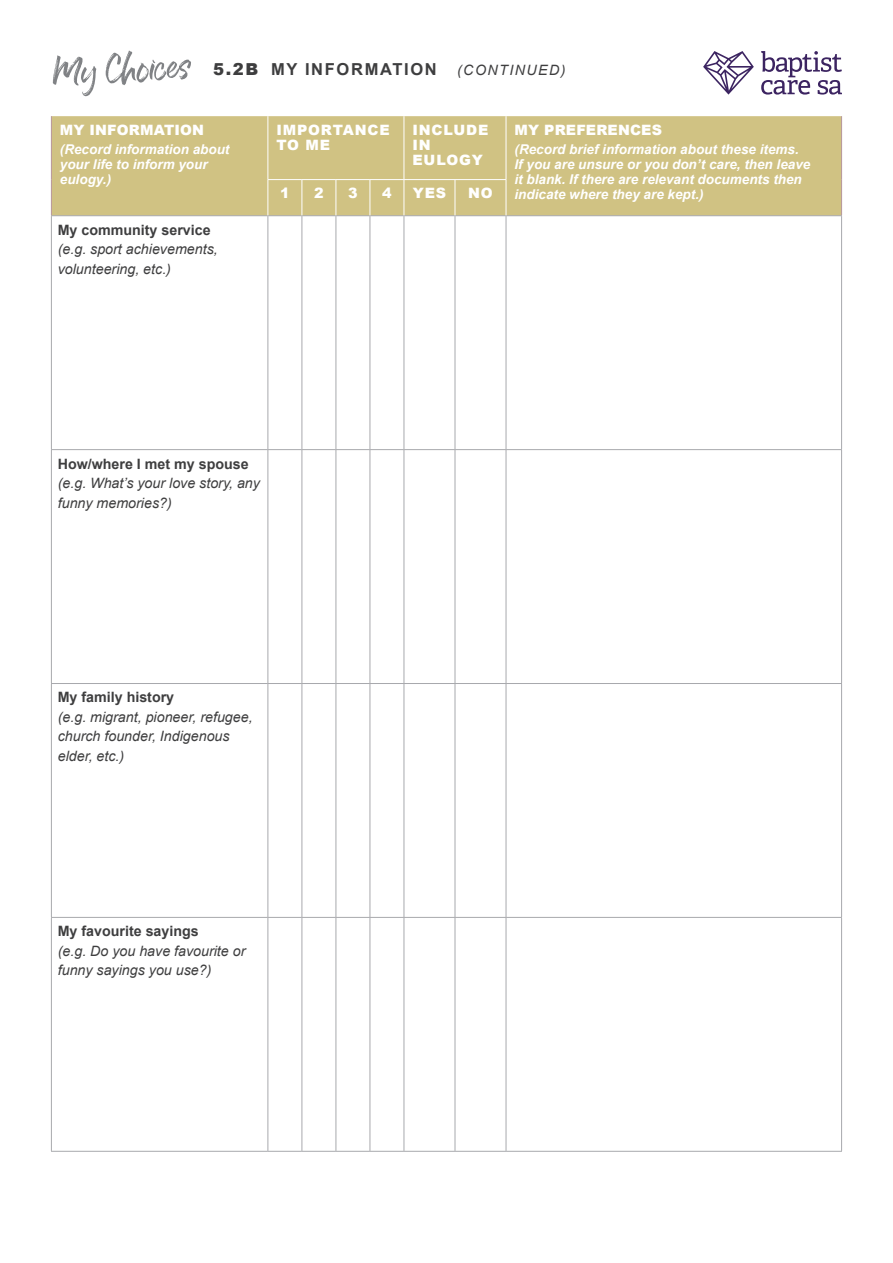
<style>
.page{position:relative;width:893px;height:1263px;background:#fff}
.page>*{position:absolute;margin:0;border:0;box-sizing:border-box;transform-origin:0 0}
.t1{font:700 16.5px "Arial";letter-spacing:.1em;color:#3e3e3f}
.t2{font:italic 14.25px/19.5px "Arial";color:#3e3e3f}
.t3{font:900 14.25px/15px "Arial";letter-spacing:.06em;color:#fff}
.t4{font:900 14.25px "Arial";letter-spacing:.01em;color:#fff}
.t5{font:900 14.25px "Arial";letter-spacing:.03em;color:#fff}
.t6{font:italic 700 13.5px/15px "Arial";color:#fff}
.s1{font-weight:900}
.s2{font-weight:400;font-style:italic;font-size:14.25px}
.s3{font-weight:700;font-style:normal}
</style>
<div class="page">
<div style="left:52px;top:116px;width:789px;height:99px;background:#d0c283"></div>
<hr style="left:51px;top:116px;width:1px;height:64px;background:#b7969a">
<hr style="left:51px;top:180px;width:1px;height:35px;background:#b7969a">
<hr style="left:841px;top:116px;width:1px;height:64px;background:#b7969a">
<hr style="left:841px;top:180px;width:1px;height:35px;background:#b7969a">
<hr style="left:51px;top:215px;width:217px;height:1px;background:#a8a9ad">
<hr style="left:51px;top:216px;width:1px;height:233px;background:#a8a9ad">
<hr style="left:268px;top:215px;width:34px;height:1px;background:#a8a9ad">
<hr style="left:267px;top:216px;width:1px;height:233px;background:#a8a9ad">
<hr style="left:302px;top:215px;width:34px;height:1px;background:#a8a9ad">
<hr style="left:302px;top:216px;width:1px;height:233px;background:#a8a9ad">
<hr style="left:336px;top:215px;width:34px;height:1px;background:#a8a9ad">
<hr style="left:336px;top:216px;width:1px;height:233px;background:#a8a9ad">
<hr style="left:370px;top:215px;width:34px;height:1px;background:#a8a9ad">
<hr style="left:370px;top:216px;width:1px;height:233px;background:#a8a9ad">
<hr style="left:404px;top:215px;width:51px;height:1px;background:#a8a9ad">
<hr style="left:404px;top:216px;width:1px;height:233px;background:#a8a9ad">
<hr style="left:455px;top:215px;width:51px;height:1px;background:#a8a9ad">
<hr style="left:455px;top:216px;width:1px;height:233px;background:#a8a9ad">
<hr style="left:506px;top:215px;width:336px;height:1px;background:#a8a9ad">
<hr style="left:506px;top:216px;width:1px;height:233px;background:#a8a9ad">
<hr style="left:841px;top:216px;width:1px;height:233px;background:#a8a9ad">
<hr style="left:51px;top:449px;width:217px;height:1px;background:#a8a9ad">
<hr style="left:51px;top:450px;width:1px;height:233px;background:#a8a9ad">
<hr style="left:268px;top:449px;width:34px;height:1px;background:#a8a9ad">
<hr style="left:267px;top:450px;width:1px;height:233px;background:#a8a9ad">
<hr style="left:302px;top:449px;width:34px;height:1px;background:#a8a9ad">
<hr style="left:302px;top:450px;width:1px;height:233px;background:#a8a9ad">
<hr style="left:336px;top:449px;width:34px;height:1px;background:#a8a9ad">
<hr style="left:336px;top:450px;width:1px;height:233px;background:#a8a9ad">
<hr style="left:370px;top:449px;width:34px;height:1px;background:#a8a9ad">
<hr style="left:370px;top:450px;width:1px;height:233px;background:#a8a9ad">
<hr style="left:404px;top:449px;width:51px;height:1px;background:#a8a9ad">
<hr style="left:404px;top:450px;width:1px;height:233px;background:#a8a9ad">
<hr style="left:455px;top:449px;width:51px;height:1px;background:#a8a9ad">
<hr style="left:455px;top:450px;width:1px;height:233px;background:#a8a9ad">
<hr style="left:506px;top:449px;width:336px;height:1px;background:#a8a9ad">
<hr style="left:506px;top:450px;width:1px;height:233px;background:#a8a9ad">
<hr style="left:841px;top:450px;width:1px;height:233px;background:#a8a9ad">
<hr style="left:51px;top:683px;width:217px;height:1px;background:#a8a9ad">
<hr style="left:51px;top:684px;width:1px;height:233px;background:#a8a9ad">
<hr style="left:268px;top:683px;width:34px;height:1px;background:#a8a9ad">
<hr style="left:267px;top:684px;width:1px;height:233px;background:#a8a9ad">
<hr style="left:302px;top:683px;width:34px;height:1px;background:#a8a9ad">
<hr style="left:302px;top:684px;width:1px;height:233px;background:#a8a9ad">
<hr style="left:336px;top:683px;width:34px;height:1px;background:#a8a9ad">
<hr style="left:336px;top:684px;width:1px;height:233px;background:#a8a9ad">
<hr style="left:370px;top:683px;width:34px;height:1px;background:#a8a9ad">
<hr style="left:370px;top:684px;width:1px;height:233px;background:#a8a9ad">
<hr style="left:404px;top:683px;width:51px;height:1px;background:#a8a9ad">
<hr style="left:404px;top:684px;width:1px;height:233px;background:#a8a9ad">
<hr style="left:455px;top:683px;width:51px;height:1px;background:#a8a9ad">
<hr style="left:455px;top:684px;width:1px;height:233px;background:#a8a9ad">
<hr style="left:506px;top:683px;width:336px;height:1px;background:#a8a9ad">
<hr style="left:506px;top:684px;width:1px;height:233px;background:#a8a9ad">
<hr style="left:841px;top:684px;width:1px;height:233px;background:#a8a9ad">
<hr style="left:51px;top:917px;width:217px;height:1px;background:#a8a9ad">
<hr style="left:51px;top:918px;width:1px;height:233px;background:#a8a9ad">
<hr style="left:268px;top:917px;width:34px;height:1px;background:#a8a9ad">
<hr style="left:267px;top:918px;width:1px;height:233px;background:#a8a9ad">
<hr style="left:302px;top:917px;width:34px;height:1px;background:#a8a9ad">
<hr style="left:302px;top:918px;width:1px;height:233px;background:#a8a9ad">
<hr style="left:336px;top:917px;width:34px;height:1px;background:#a8a9ad">
<hr style="left:336px;top:918px;width:1px;height:233px;background:#a8a9ad">
<hr style="left:370px;top:917px;width:34px;height:1px;background:#a8a9ad">
<hr style="left:370px;top:918px;width:1px;height:233px;background:#a8a9ad">
<hr style="left:404px;top:917px;width:51px;height:1px;background:#a8a9ad">
<hr style="left:404px;top:918px;width:1px;height:233px;background:#a8a9ad">
<hr style="left:455px;top:917px;width:51px;height:1px;background:#a8a9ad">
<hr style="left:455px;top:918px;width:1px;height:233px;background:#a8a9ad">
<hr style="left:506px;top:917px;width:336px;height:1px;background:#a8a9ad">
<hr style="left:506px;top:918px;width:1px;height:233px;background:#a8a9ad">
<hr style="left:841px;top:918px;width:1px;height:233px;background:#a8a9ad">
<hr style="left:51px;top:1151px;width:217px;height:1px;background:#a8a9ad">
<hr style="left:268px;top:1151px;width:34px;height:1px;background:#a8a9ad">
<hr style="left:302px;top:1151px;width:34px;height:1px;background:#a8a9ad">
<hr style="left:336px;top:1151px;width:34px;height:1px;background:#a8a9ad">
<hr style="left:370px;top:1151px;width:34px;height:1px;background:#a8a9ad">
<hr style="left:404px;top:1151px;width:51px;height:1px;background:#a8a9ad">
<hr style="left:455px;top:1151px;width:51px;height:1px;background:#a8a9ad">
<hr style="left:506px;top:1151px;width:336px;height:1px;background:#a8a9ad">
<hr style="left:267px;top:180px;width:1px;height:35px;background:#fff">
<hr style="left:267px;top:116px;width:1px;height:63px;background:#fff">
<hr style="left:404px;top:116px;width:1px;height:63px;background:#fff">
<hr style="left:506px;top:116px;width:1px;height:63px;background:#fff">
<hr style="left:506px;top:180px;width:1px;height:35px;background:#fff">
<hr style="left:267px;top:179px;width:35px;height:1px;background:#fff">
<hr style="left:302px;top:179px;width:34px;height:1px;background:#fff">
<hr style="left:302px;top:180px;width:1px;height:35px;background:#fff">
<hr style="left:336px;top:179px;width:34px;height:1px;background:#fff">
<hr style="left:336px;top:180px;width:1px;height:35px;background:#fff">
<hr style="left:370px;top:179px;width:34px;height:1px;background:#fff">
<hr style="left:370px;top:180px;width:1px;height:35px;background:#fff">
<hr style="left:404px;top:179px;width:51px;height:1px;background:#fff">
<hr style="left:404px;top:180px;width:1px;height:35px;background:#fff">
<hr style="left:455px;top:179px;width:51px;height:1px;background:#fff">
<hr style="left:455px;top:180px;width:1px;height:35px;background:#fff">
<svg style="left:53px;top:51px;width:138px;height:45px"></svg>
<svg style="left:761px;top:51px;width:81px;height:44px"></svg>
<svg style="left:703px;top:51px;width:51px;height:44px"></svg>
<p class="t1" style="left:213px;top:59px;width:354px"><span class="s1">5.2B</span> MY INFORMATION <span class="s2">(CONTINUED)</span></p>
<p class="t4" style="left:60px;top:119px;width:146px">MY INFORMATION</p>
<p class="t6" style="left:60px;top:142px;width:171px">(Record information about your life to inform your eulogy.)</p>
<p class="t2" style="left:58px;top:220px;width:161px"><span class="s3">My community service </span>(e.g. sport achievements, volunteering, etc.)</p>
<p class="t3" style="left:276px;top:122px;width:115px">IMPORTANCE<br>TO ME</p>
<p class="t3" style="left:412px;top:122px;width:78px">INCLUDE<br>IN<br>EULOGY</p>
<p class="t4" style="left:514px;top:119px;width:149px">MY PREFERENCES</p>
<p class="t6" style="left:514px;top:142px;width:297px">(Record brief information about these items.<br>If you are unsure or you don’t care, then leave it blank. If there are relevant documents then</p>
<p class="t5" style="left:280px;top:183px;width:11px">1</p>
<p class="t5" style="left:314px;top:183px;width:11px">2</p>
<p class="t5" style="left:348px;top:183px;width:11px">3</p>
<p class="t5" style="left:382px;top:183px;width:11px">4</p>
<p class="t5" style="left:413px;top:183px;width:35px">YES</p>
<p class="t5" style="left:468px;top:183px;width:26px">NO</p>
<p class="t6" style="left:514px;top:187px;width:191px">indicate where they are kept.)</p>
<p class="t2" style="left:58px;top:454px;width:204px"><span class="s3">How/where I met my spouse </span>(e.g. What’s your love story, any funny memories?)</p>
<p class="t2" style="left:58px;top:688px;width:196px"><span class="s3">My family history<br></span>(e.g. migrant, pioneer, refugee, church founder, Indigenous elder, etc.)</p>
<p class="t2" style="left:58px;top:922px;width:189px"><span class="s3">My favourite sayings<br></span>(e.g. Do you have favourite or funny sayings you use?)</p>
</div>
